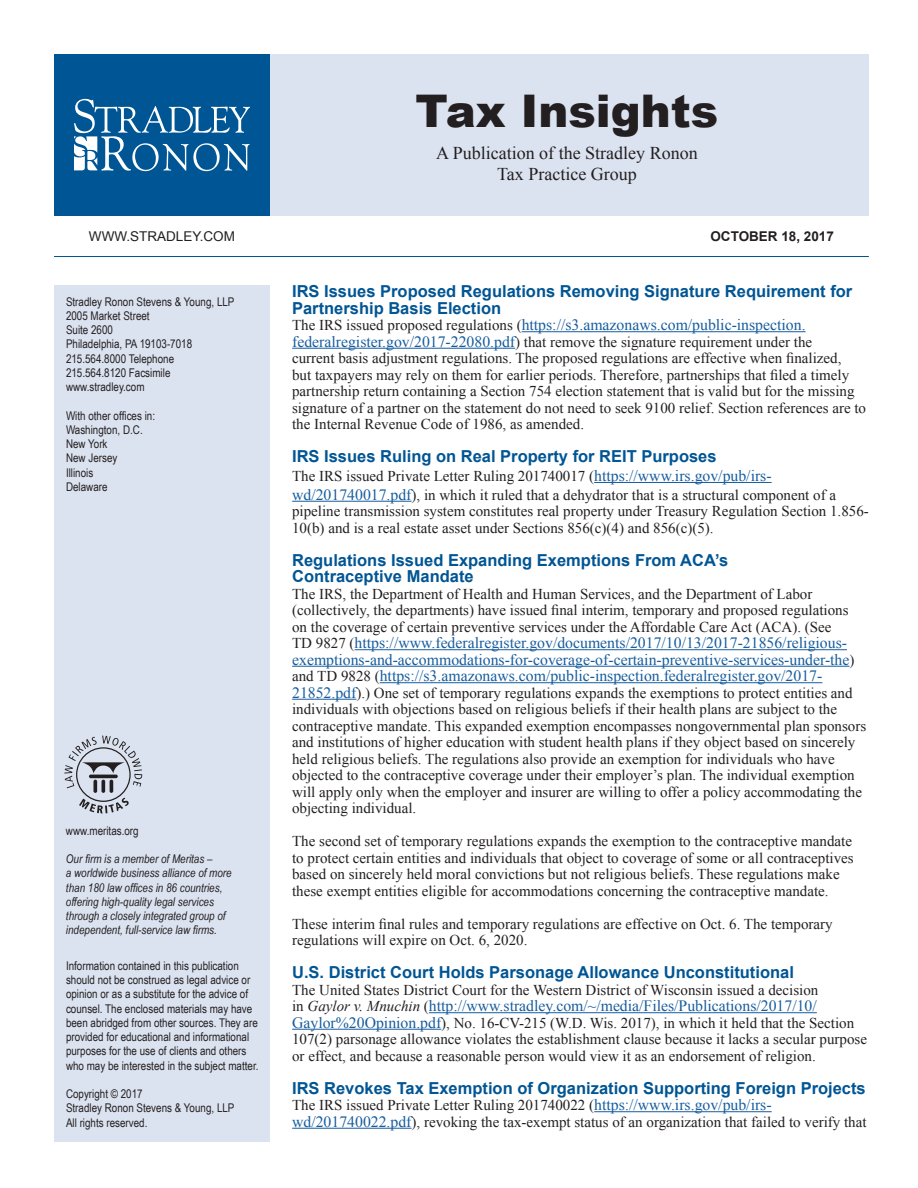
<style>
.page{position:relative;width:918px;height:1188px;background:#fff}
.page>*{position:absolute;margin:0;border:0;box-sizing:border-box;transform-origin:0 0}
.t1{font:900 45px "Arial";color:#231f20}
.t2{font:18px "Times New Roman";color:#231f20}
.t3{font:700 16.5px/16.5px "Arial";color:#005594}
.t4{font:15.75px/16.5px "Times New Roman";color:#175d9e}
.t5{font:15px/16.5px "Times New Roman";color:#231f20}
.t6{font:13.5px "Arial";color:#231f20}
.t7{font:700 13.5px "Arial";color:#231f20}
.t8{font:12px/14.2px "Arial Narrow";color:#231f20}
.t9{font:italic 12px/14.2px "Arial Narrow";color:#231f20}
.s1{font-size:15px;color:#231f20}
.s2{font-size:15.75px;color:#175d9e}
.s3{font-style:italic;font-size:15px;color:#231f20}
</style>
<div class="page">
<div style="left:54px;top:54px;width:216px;height:162px;background:#005594"></div>
<svg style="left:74px;top:99px;width:176px;height:72px"></svg>
<div style="left:54px;top:285px;width:216px;height:856px;background:#dce3f0"></div>
<div style="left:270px;top:54px;width:599px;height:162px;background:#dce3f0"></div>
<hr style="left:54px;top:256px;width:815px;height:1px;background:#005594">
<hr style="left:522px;top:331px;width:284px;height:1px;background:#175d9e">
<hr style="left:292px;top:348px;width:223px;height:1px;background:#175d9e">
<hr style="left:594px;top:482px;width:178px;height:1px;background:#175d9e">
<hr style="left:292px;top:501px;width:120px;height:1px;background:#175d9e">
<hr style="left:355px;top:649px;width:492px;height:1px;background:#175d9e">
<hr style="left:292px;top:666px;width:557px;height:1px;background:#175d9e">
<hr style="left:380px;top:682px;width:442px;height:1px;background:#175d9e">
<hr style="left:292px;top:699px;width:64px;height:1px;background:#175d9e">
<hr style="left:429px;top:1012px;width:388px;height:1px;background:#175d9e">
<hr style="left:292px;top:1029px;width:149px;height:1px;background:#175d9e">
<hr style="left:594px;top:1111px;width:178px;height:1px;background:#175d9e">
<hr style="left:292px;top:1128px;width:120px;height:1px;background:#175d9e">
<svg style="left:64px;top:736px;width:78px;height:78px"></svg>
<p class="t1" style="left:416px;top:78px;width:304px">Tax Insights</p>
<p class="t2" style="left:436px;top:140px;width:263px">A Publication of the Stradley Ronon</p>
<p class="t2" style="left:497px;top:161px;width:141px">Tax Practice Group</p>
<p class="t6" style="left:89px;top:227px;width:148px">WWW.STRADLEY.COM</p>
<p class="t7" style="left:710px;top:227px;width:125px">OCTOBER 18, 2017</p>
<p class="t8" style="left:66px;top:294px;width:170px">Stradley Ronon Stevens &amp; Young, LLP</p>
<p class="t8" style="left:66px;top:308px;width:85px">2005 Market Street</p>
<p class="t8" style="left:66px;top:322px;width:49px">Suite 2600</p>
<p class="t8" style="left:66px;top:337px;width:128px">Philadelphia, PA 19103-7018</p>
<p class="t8" style="left:66px;top:351px;width:110px">215.564.8000 Telephone</p>
<p class="t8" style="left:66px;top:365px;width:106px">215.564.8120 Facsimile</p>
<p class="t8" style="left:66px;top:379px;width:80px">www.stradley.com</p>
<p class="t8" style="left:66px;top:408px;width:91px">With other offices in:</p>
<p class="t8" style="left:66px;top:422px;width:78px">Washington, D.C.</p>
<p class="t8" style="left:66px;top:436px;width:43px">New York</p>
<p class="t8" style="left:66px;top:451px;width:53px">New Jersey</p>
<p class="t8" style="left:66px;top:465px;width:29px">Illinois</p>
<p class="t8" style="left:66px;top:479px;width:43px">Delaware</p>
<p class="t8" style="left:66px;top:823px;width:74px">www.meritas.org</p>
<p class="t9" style="left:66px;top:851px;width:148px">Our firm is a member of Meritas –</p>
<p class="t9" style="left:66px;top:866px;width:167px">a worldwide business alliance of more</p>
<p class="t9" style="left:66px;top:880px;width:161px">than 180 law offices in 86 countries, offering high-quality legal services through a closely integrated group of independent, full-service law firms.</p>
<p class="t8" style="left:66px;top:958px;width:194px">Information contained in this publication should not be construed as legal advice or opinion or as a substitute for the advice of counsel. The enclosed materials may have been abridged from other sources. They are provided for educational and informational purposes for the use of clients and others who may be interested in the subject matter.</p>
<p class="t8" style="left:66px;top:1086px;width:78px">Copyright © 2017</p>
<p class="t8" style="left:66px;top:1101px;width:170px">Stradley Ronon Stevens &amp; Young, LLP</p>
<p class="t8" style="left:66px;top:1115px;width:83px">All rights reserved.</p>
<p class="t3" style="left:292px;top:283px;width:562px">IRS Issues Proposed Regulations Removing Signature Requirement for<br>Partnership Basis Election</p>
<p class="t4" style="left:292px;top:316px;width:515px"><span class="s1">The IRS issued proposed regulations (</span>https://s3.amazonaws.com/public-inspection.</p>
<p class="t5" style="left:292px;top:333px;width:576px"><span class="s2">federalregister.gov/2017-22080.pdf</span>) that remove the signature requirement under the<br>current basis adjustment regulations. The proposed regulations are effective when finalized,<br>but taxpayers may rely on them for earlier periods. Therefore, partnerships that filed a timely partnership return containing a Section 754 election statement that is valid but for the missing signature of a partner on the statement do not need to seek 9100 relief. Section references are to the Internal Revenue Code of 1986, as amended.</p>
<p class="t3" style="left:292px;top:448px;width:426px">IRS Issues Ruling on Real Property for REIT Purposes</p>
<p class="t5" style="left:292px;top:466px;width:545px;line-height:18.8px">The IRS issued Private Letter Ruling 201740017 (<span class="s2">https://www.irs.gov/pub/irs&shy;wd/201740017.pdf</span>), in which it ruled that a dehydrator that is a structural component of a</p>
<p class="t5" style="left:292px;top:503px;width:578px">pipeline transmission system constitutes real property under Treasury Regulation Section 1.856-<br>10(b) and is a real estate asset under Sections 856(c)(4) and 856(c)(5).</p>
<p class="t3" style="left:292px;top:552px;width:438px">Regulations Issued Expanding Exemptions From ACA’s</p>
<p class="t3" style="left:292px;top:568px;width:183px">Contraceptive Mandate</p>
<p class="t5" style="left:292px;top:585px;width:558px">The IRS, the Department of Health and Human Services, and the Department of Labor (collectively, the departments) have issued final interim, temporary and proposed regulations on the coverage of certain preventive services under the Affordable Care Act (ACA). (See</p>
<p class="t4" style="left:292px;top:634px;width:564px"><span class="s1">TD 9827 (</span>https://www.federalregister.gov/documents/2017/10/13/2017-21856/religious&shy;exemptions-and-accommodations-for-coverage-of-certain-preventive-services-under-the<span class="s1">) and TD 9828 (</span>https://s3.amazonaws.com/public-inspection.federalregister.gov/2017-</p>
<p class="t5" style="left:292px;top:684px;width:576px"><span class="s2">21852.pdf</span>).) One set of temporary regulations expands the exemptions to protect entities and individuals with objections based on religious beliefs if their health plans are subject to the contraceptive mandate. This expanded exemption encompasses nongovernmental plan sponsors and institutions of higher education with student health plans if they object based on sincerely held religious beliefs. The regulations also provide an exemption for individuals who have objected to the contraceptive coverage under their employer’s plan. The individual exemption will apply only when the employer and insurer are willing to offer a policy accommodating the objecting individual.</p>
<p class="t5" style="left:292px;top:833px;width:563px">The second set of temporary regulations expands the exemption to the contraceptive mandate to protect certain entities and individuals that object to coverage of some or all contraceptives based on sincerely held moral convictions but not religious beliefs. These regulations make these exempt entities eligible for accommodations concerning the contraceptive mandate.</p>
<p class="t5" style="left:292px;top:915px;width:542px">These interim final rules and temporary regulations are effective on Oct. 6. The temporary regulations will expire on Oct. 6, 2020.</p>
<p class="t3" style="left:292px;top:964px;width:503px">U.S. District Court Holds Parsonage Allowance Unconstitutional</p>
<p class="t5" style="left:292px;top:981px;width:528px">The United States District Court for the Western District of Wisconsin issued a decision</p>
<p class="t4" style="left:292px;top:997px;width:526px"><span class="s1">in</span> <span class="s3">Gaylor v. Mnuchin</span> <span class="s1">(</span>http://www.stradley.com/~/media/Files/Publications/2017/10/</p>
<p class="t5" style="left:292px;top:1014px;width:576px"><span class="s2">Gaylor%20Opinion.pdf</span>), No. 16-CV-215 (W.D. Wis. 2017), in which it held that the Section<br>107(2) parsonage allowance violates the establishment clause because it lacks a secular purpose or effect, and because a reasonable person would view it as an endorsement of religion.</p>
<p class="t3" style="left:292px;top:1080px;width:575px">IRS Revokes Tax Exemption of Organization Supporting Foreign Projects</p>
<p class="t5" style="left:292px;top:1097px;width:576px">The IRS issued Private Letter Ruling 201740022 (<span class="s2">https://www.irs.gov/pub/irs&shy;wd/201740022.pdf</span>), revoking the tax-exempt status of an organization that failed to verify that</p>
</div>
